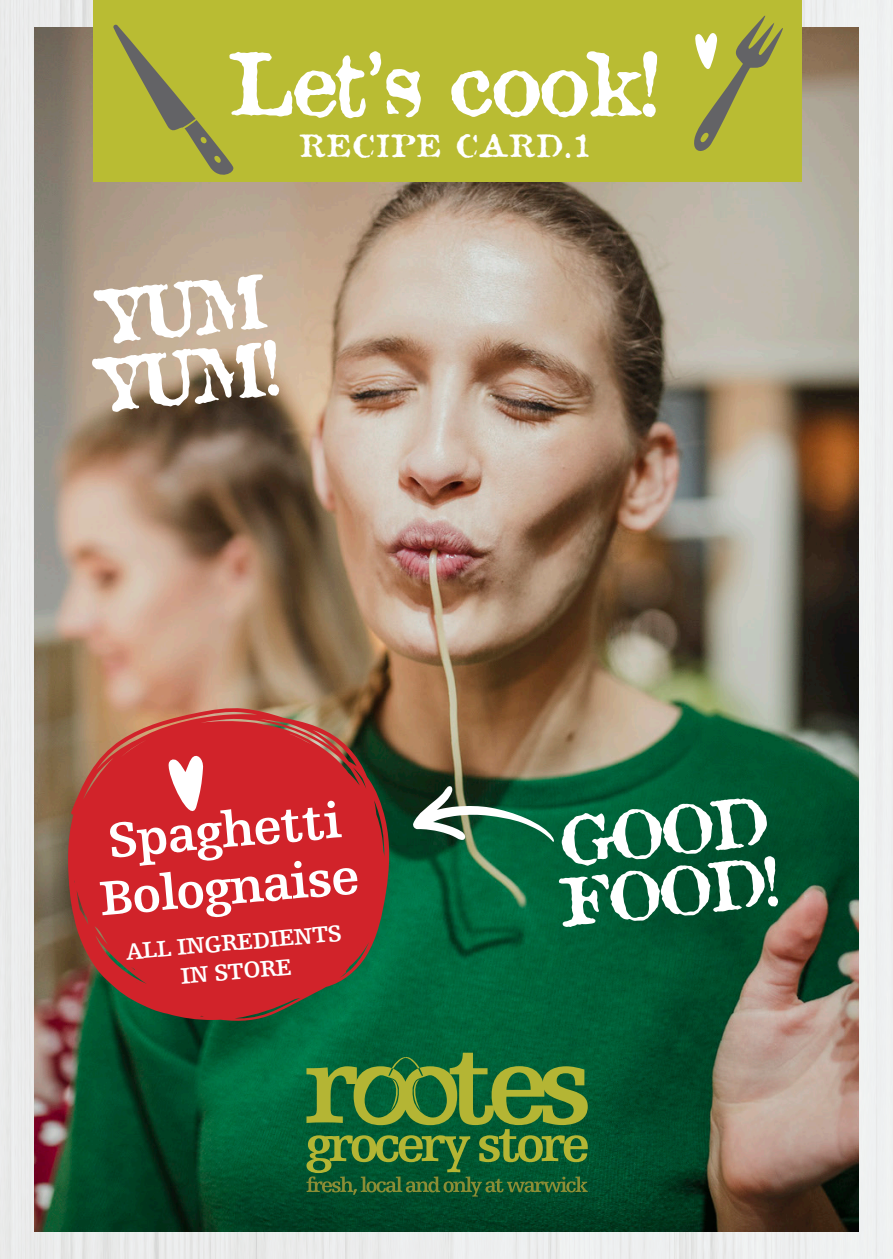
<style>
.page{position:relative;width:893px;height:1259px;background:#eceded}
.page>*{position:absolute;margin:0;border:0;box-sizing:border-box;transform-origin:0 0}
.t1{font:84.6px "Attic";letter-spacing:-.04em;color:#fff}
.t2{font:72px "Attic";color:#fff}
.t3{font:64.8px "Attic";color:#fff}
.t4{font:700 51px/57px "Humanist Slabserif 712 BT";color:#fff}
.t5{font:30px "Attic";letter-spacing:.05em;color:#fff}
.t6{font:700 24px/28.8px "Humanist Slabserif 712 BT";color:#fff;text-align:center}
</style>
<div class="page">
<img style="left:35px;top:28px;width:823px;height:1203px">
<div style="left:93px;top:0;width:708px;height:181px;background:#b9bc33"></div>
<svg style="left:306px;top:1052px;width:282px;height:144px;background:#3e7933"></svg>
<svg style="left:113px;top:24px;width:121px;height:151px"></svg>
<svg style="left:694px;top:15px;width:89px;height:136px"></svg>
<svg style="left:68px;top:707px;width:323px;height:315px;background:#b43330"></svg>
<svg style="left:167px;top:752px;width:37px;height:74px"></svg>
<svg style="left:412px;top:784px;width:142px;height:58px"></svg>
<svg style="left:93px;top:273px;width:175px;height:72px;background:#c1ab95"></svg>
<p class="t1" style="left:229px;top:28px;width:434px">Let’s cook!</p>
<p class="t5" style="left:300px;top:126px;width:293px">RECIPE CARD.1</p>
<p class="t2" style="left:88px;top:339px;width:191px;rotate:-6deg">YUM!</p>
<p class="t4" style="left:92px;top:812px;width:262px;rotate:-5deg">Spaghetti<br>Bolognaise</p>
<p class="t6" style="left:125px;top:937px;width:218px;rotate:-5deg">ALL INGREDIENTS<br>IN STORE</p>
<p class="t3" style="left:556px;top:799px;width:210px;rotate:-6deg">GOOD</p>
<p class="t3" style="left:555px;top:861px;width:224px;rotate:-6deg">FOOD!</p>
</div>
